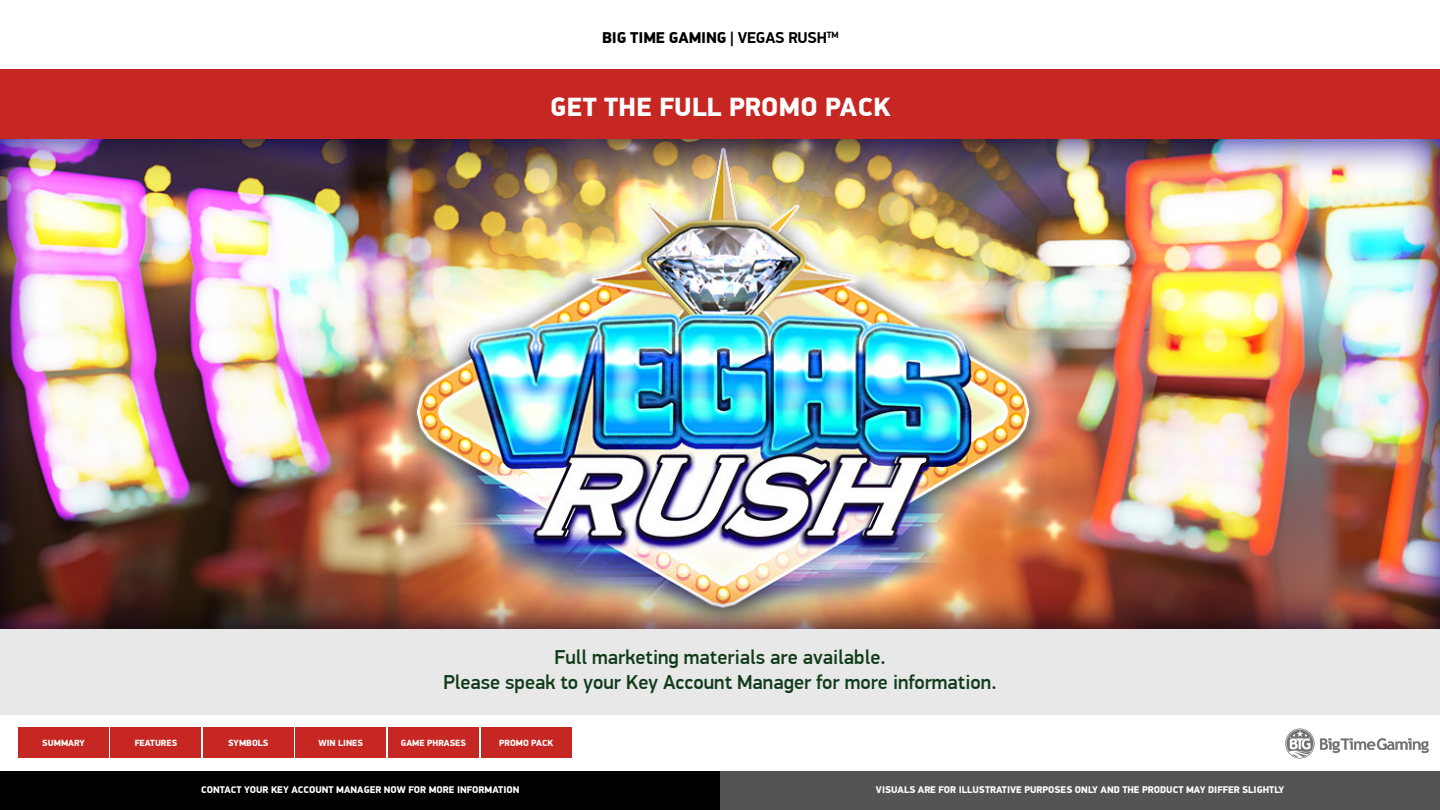
<style>
.page{position:relative;width:1440px;height:810px;background:#fff}
.page>*{position:absolute;margin:0;border:0;box-sizing:border-box;transform-origin:0 0}
.t1{font:900 26.55px "PF Din Display Pro";letter-spacing:.01em;color:#fff}
.BIG_TITLE{font:500 20.25px "PF Din Display Pro";color:#113c1a}
.t2{font:900 15.75px "PF Din Display Pro";letter-spacing:-.01em;color:#000}
.BIG_TITLE-2{font:900 9.75px "PF Din Display Pro";color:#fff}
.BIG_TITLE-3{font:900 9px "PF Din Display Pro";color:#fff}
.s1{font-weight:700}
</style>
<div class="page">
<div style="left:0;top:70px;width:1440px;height:644px;background:#e8e8e8"></div>
<img style="left:1285px;top:728px;width:144px;height:31px">
<div style="left:18px;top:728px;width:91px;height:30px;background:#c72722"></div>
<div style="left:111px;top:728px;width:90px;height:30px;background:#c72722"></div>
<div style="left:203px;top:728px;width:90px;height:30px;background:#c72722"></div>
<div style="left:296px;top:728px;width:90px;height:30px;background:#c72722"></div>
<div style="left:388px;top:728px;width:91px;height:30px;background:#c72722"></div>
<div style="left:481px;top:728px;width:90px;height:30px;background:#c72722"></div>
<img style="left:0;top:138px;width:1440px;height:491px">
<div style="left:0;top:69px;width:1440px;height:69px;background:#c72722"></div>
<div style="left:0;top:771px;width:720px;height:39px;background:#000"></div>
<div style="left:720px;top:771px;width:720px;height:39px;background:#545454"></div>
<p class="t2" style="left:602px;top:28px;width:238px">BIG TIME GAMING <span class="s1">| VEGAS RUSH</span><sup>TM</sup></p>
<p class="t1" style="left:550px;top:91px;width:342px">GET THE FULL PROMO PACK</p>
<p class="BIG_TITLE" style="left:554px;top:645px;width:333px">Full marketing materials are available.</p>
<p class="BIG_TITLE" style="left:444px;top:670px;width:555px">Please speak to your Key Account Manager for more information.</p>
<p class="BIG_TITLE-3" style="left:42px;top:737px;width:44px">SUMMARY</p>
<p class="BIG_TITLE-3" style="left:135px;top:737px;width:44px">FEATURES</p>
<p class="BIG_TITLE-3" style="left:228px;top:737px;width:42px">SYMBOLS</p>
<p class="BIG_TITLE-3" style="left:318px;top:737px;width:46px">WIN LINES</p>
<p class="BIG_TITLE-3" style="left:401px;top:737px;width:67px">GAME PHRASES</p>
<p class="BIG_TITLE-3" style="left:499px;top:737px;width:55px">PROMO PACK</p>
<p class="BIG_TITLE-2" style="left:201px;top:784px;width:320px">CONTACT YOUR KEY ACCOUNT MANAGER NOW FOR MORE INFORMATION</p>
<p class="BIG_TITLE-2" style="left:876px;top:784px;width:410px">VISUALS ARE FOR ILLUSTRATIVE PURPOSES ONLY AND THE PRODUCT MAY DIFFER SLIGHTLY</p>
</div>
